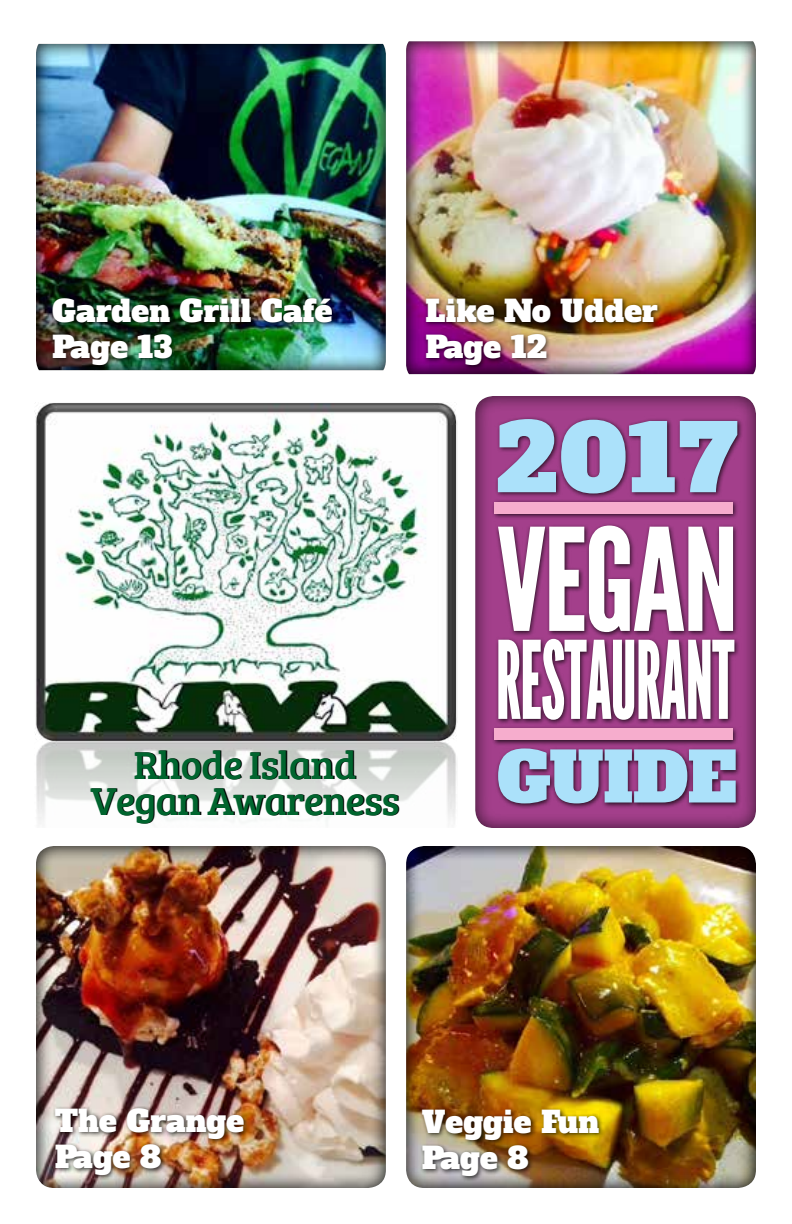
<style>
.page{position:relative;width:792px;height:1224px;background:#fff}
.page>*{position:absolute;margin:0;border:0;box-sizing:border-box;transform-origin:0 0}
.t1{font:141.8px "League Gothic";letter-spacing:-.02em;color:#fff}
.t2{font:condensed 107.8px "League Gothic";letter-spacing:-.02em;color:#fff}
.t3{font:91.6px "Alfa Slab One";color:#abe1fa}
.t4{font:68.2px "Alfa Slab One";letter-spacing:-.015em;color:#abe1fa}
.t5{font:40px/36px "Bree Serif";letter-spacing:-.02em;color:#00652e;text-align:center}
.t6{font:30px/36px "Alfa Slab One";letter-spacing:.01em;color:#fff}
</style>
<div class="page">
<div style="left:472px;top:394px;width:286px;height:436px;background:#000;opacity:.75"></div>
<div style="left:491px;top:416px;width:253px;height:393px;background:#000;opacity:.75"></div>
<div style="left:495px;top:502px;width:238px;height:12px;background:#f6adcd"></div>
<div style="left:495px;top:728px;width:238px;height:12px;background:#f6adcd"></div>
<img style="left:35px;top:402px;width:422px;height:422px">
<div style="left:36px;top:845px;width:352px;height:344px;background:#000;opacity:.75"></div>
<div style="left:36px;top:36px;width:352px;height:343px;background:#000;opacity:.75"></div>
<div style="left:405px;top:846px;width:352px;height:344px;background:#000;opacity:.75"></div>
<div style="left:404px;top:35px;width:352px;height:345px;background:#000;opacity:.75"></div>
<div style="left:419px;top:1107px;width:186px;height:75px;background:#000;opacity:.75"></div>
<div style="left:49px;top:295px;width:289px;height:76px;background:#000;opacity:.75"></div>
<div style="left:52px;top:1106px;width:198px;height:75px;background:#000;opacity:.75"></div>
<div style="left:423px;top:296px;width:241px;height:75px;background:#000;opacity:.75"></div>
<p class="t6" style="left:52px;top:293px;width:282px">Garden Grill Café<br>Page 13</p>
<h3 class="t5" style="left:90px;top:745px;width:310px">Rhode Island<br>Vegan Awareness</h3>
<p class="t6" style="left:425px;top:293px;width:234px">Like No Udder<br>Page 12</p>
<h3 class="t3" style="left:497px;top:397px;width:241px">2017</h3>
<h1 class="t1" style="left:497px;top:496px;width:243px">VEGAN</h1>
<h2 class="t2" style="left:497px;top:616px;width:242px">RESTAURANT</h2>
<h3 class="t4" style="left:497px;top:732px;width:242px">GUIDE</h3>
<p class="t6" style="left:55px;top:1103px;width:191px">The Grange<br>Page 8</p>
<p class="t6" style="left:422px;top:1104px;width:179px">Veggie Fun<br>Page 8</p>
</div>
